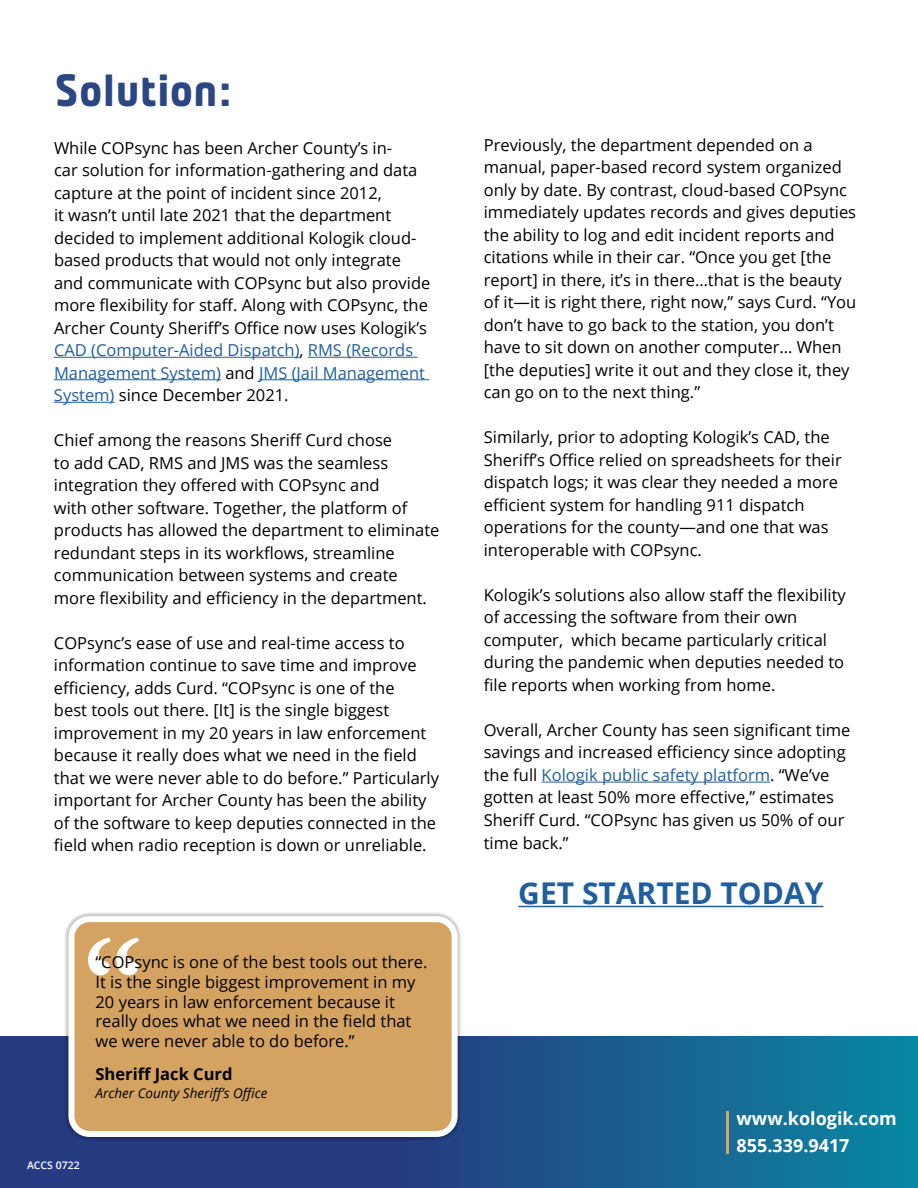
<style>
.page{position:relative;width:918px;height:1188px;background:#fff}
.page>*{position:absolute;margin:0;border:0;box-sizing:border-box;transform-origin:0 0}
.t1{font:700 129px "Adobe Garamond Pro";color:#fff}
.t2{font:900 45px "Plau";color:#2c4682}
.t3{font:700 30px "Open Sans";color:#215e9e}
.t4{font:700 18px/27px "Open Sans";color:#fff}
.t5{font:16.5px/22.5px "Open Sans";color:#000}
.t6{font:700 16.5px "Open Sans";color:#000}
.t7{font:italic 13.5px "Open Sans";color:#000}
.t8{font:600 10.5px "Open Sans";color:#fff}
.s1{color:#215e9e}
</style>
<div class="page">
<hr style="left:54px;top:357px;width:246px;height:1px;background:#215e9e">
<hr style="left:308px;top:357px;width:109px;height:1px;background:#215e9e">
<hr style="left:54px;top:379px;width:167px;height:1px;background:#215e9e">
<hr style="left:259px;top:379px;width:170px;height:1px;background:#215e9e">
<hr style="left:54px;top:402px;width:61px;height:1px;background:#215e9e">
<hr style="left:542px;top:782px;width:228px;height:1px;background:#215e9e">
<svg style="left:0;top:1037px;width:918px;height:151px;background:#1b598e"></svg>
<hr style="left:726px;top:1111px;width:3px;height:43px;background:#d7a562">
<div style="left:64px;top:912px;width:398px;height:230px;background:#000;opacity:.22"></div>
<div style="left:71px;top:919px;width:384px;height:215px;background:#d4a362;border-radius:18px"></div>
<div style="left:68px;top:916px;width:390px;height:221px;border:6px solid #fff;border-radius:18px"></div>
<hr style="left:518px;top:906px;width:305px;height:1px;background:#215e9e">
<h2 class="t2" style="left:54px;top:64px;width:180px">Solution:</h2>
<p class="t5" style="left:54px;top:136px;width:378px">While COPsync has been Archer County’s in-<br>car solution for information-gathering and data capture at the point of incident since 2012,<br>it wasn’t until late 2021 that the department decided to implement additional Kologik cloud&shy;based products that would not only integrate and communicate with COPsync but also provide more flexibility for staff. Along with COPsync, the Archer County Sheriff’s Office now uses Kologik’s <span class="s1">CAD (Computer-Aided Dispatch)</span>, <span class="s1">RMS (Records Management System)</span> and <span class="s1">JMS (Jail Management System)</span> since December 2021.</p>
<p class="t5" style="left:54px;top:428px;width:387px">Chief among the reasons Sheriff Curd chose<br>to add CAD, RMS and JMS was the seamless integration they offered with COPsync and<br>with other software. Together, the platform of products has allowed the department to eliminate redundant steps in its workflows, streamline communication between systems and create more flexibility and efficiency in the department.</p>
<p class="t5" style="left:54px;top:631px;width:387px">COPsync’s ease of use and real-time access to information continue to save time and improve efficiency, adds Curd. “COPsync is one of the<br>best tools out there. [It] is the single biggest improvement in my 20 years in law enforcement because it really does what we need in the field that we were never able to do before.” Particularly important for Archer County has been the ability of the software to keep deputies connected in the field when radio reception is down or unreliable.</p>
<h1 class="t1" style="left:83px;top:913px;width:62px">“</h1>
<p class="t5" style="left:96px;top:952px;width:334px;line-height:19.8px">“COPsync is one of the best tools out there.<br>It is the single biggest improvement in my 20 years in law enforcement because it really does what we need in the field that we were never able to do before.”</p>
<p class="t6" style="left:96px;top:1062px;width:138px">Sheriff Jack Curd</p>
<p class="t7" style="left:96px;top:1084px;width:173px">Archer County Sheriff’s Office</p>
<p class="t8" style="left:27px;top:1158px;width:54px">ACCS 0722</p>
<p class="t5" style="left:484px;top:133px;width:374px">Previously, the department depended on a manual, paper-based record system organized only by date. By contrast, cloud-based COPsync immediately updates records and gives deputies the ability to log and edit incident reports and citations while in their car. “Once you get [the report] in there, it’s in there…that is the beauty of it—it is right there, right now,” says Curd. “You don’t have to go back to the station, you don’t have to sit down on another computer… When [the deputies] write it out and they close it, they can go on to the next thing.”</p>
<p class="t5" style="left:484px;top:426px;width:359px">Similarly, prior to adopting Kologik’s CAD, the Sheriff’s Office relied on spreadsheets for their dispatch logs; it was clear they needed a more efficient system for handling 911 dispatch operations for the county—and one that was interoperable with COPsync.</p>
<p class="t5" style="left:484px;top:583px;width:364px">Kologik’s solutions also allow staff the flexibility of accessing the software from their own computer, which became particularly critical during the pandemic when deputies needed to file reports when working from home.</p>
<p class="t5" style="left:484px;top:718px;width:368px">Overall, Archer County has seen significant time savings and increased efficiency since adopting the full <span class="s1">Kologik public safety platform</span>. “We’ve gotten at least 50% more effective,” estimates Sheriff Curd. “COPsync has given us 50% of our time back.”</p>
<h3 class="t3" style="left:518px;top:872px;width:307px">GET STARTED TODAY</h3>
<p class="t4" style="left:737px;top:1104px;width:162px">www.kologik.com<br>855.339.9417</p>
</div>
